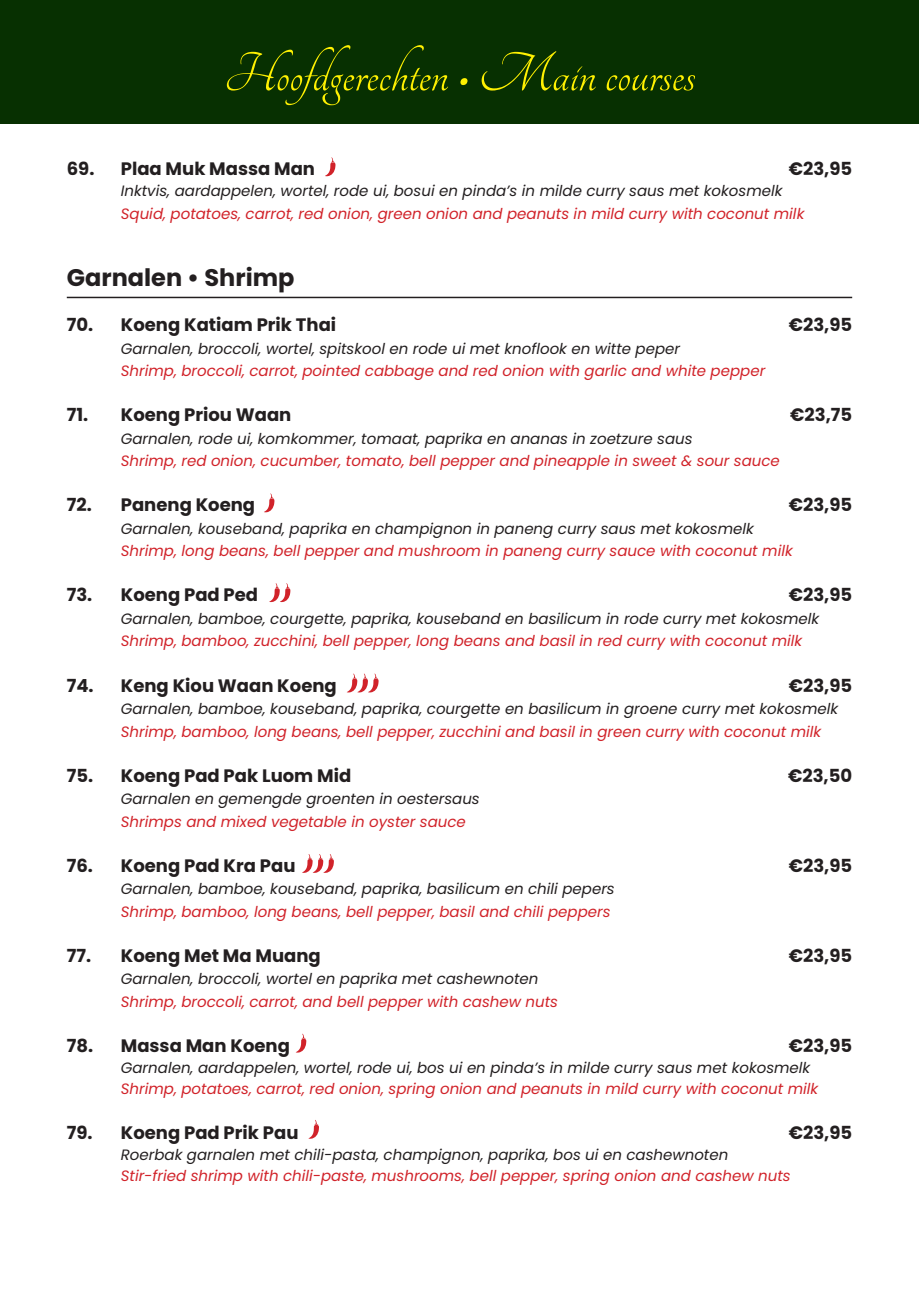
<style>
.page{position:relative;width:919px;height:1289px;background:#fff}
.page>*{position:absolute;margin:0;border:0;box-sizing:border-box;transform-origin:0 0}
.t1{font:60px "Tangerine";color:#fff101}
.t2{font:700 24px "Poppins";color:#231f20}
.Gerecht{font:700 18px "Poppins";color:#231f20}
.Gerecht-2{font:italic 15px/22.5px "Poppins";color:#d1232a}
.Gerecht-3{font:italic 15px "Poppins";color:#231f20}
.Wit_hoofdtekst{font:italic 15px "Poppins";color:#231f20}
.Rood_hoofdtekst{font:italic 15px "Poppins";color:#d1232a}
.Wit_hoofdtekst-2{font:italic 15px "Poppins";color:#d1232a}
.s1{color:#231f20}
</style>
<div class="page">
<div style="left:0;top:0;width:918px;height:123px;background:#073001"></div>
<svg style="left:325px;top:157px;width:10px;height:19px"></svg>
<hr style="left:67px;top:297px;width:785px;height:1px;background:#231f20">
<svg style="left:264px;top:493px;width:10px;height:19px"></svg>
<svg style="left:269px;top:583px;width:21px;height:19px"></svg>
<svg style="left:347px;top:673px;width:31px;height:19px"></svg>
<svg style="left:303px;top:854px;width:31px;height:18px"></svg>
<svg style="left:296px;top:1033px;width:10px;height:19px"></svg>
<svg style="left:309px;top:1120px;width:10px;height:18px"></svg>
<p class="t1" style="left:224px;top:45px;width:473px">Hoofdgerechten • Main courses</p>
<p class="Gerecht" style="left:67px;top:158px;width:250px">69. Plaa Muk Massa Man</p>
<p class="Gerecht" style="left:788px;top:158px;width:65px">€23,95</p>
<p class="Gerecht-2" style="left:121px;top:180px;width:685px"><span class="s1">Inktvis, aardappelen, wortel, rode ui, bosui en pinda’s in milde curry saus met kokosmelk<br></span>Squid, potatoes, carrot, red onion, green onion and peanuts in mild curry with coconut milk</p>
<p class="t2" style="left:67px;top:264px;width:229px">Garnalen • Shrimp</p>
<p class="Gerecht" style="left:67px;top:314px;width:271px">70. Koeng Katiam Prik Thai</p>
<p class="Gerecht" style="left:788px;top:314px;width:65px">€23,95</p>
<p class="Wit_hoofdtekst" style="left:121px;top:340px;width:560px">Garnalen, broccoli, wortel, spitskool en rode ui met knoflook en witte peper</p>
<p class="Rood_hoofdtekst" style="left:121px;top:362px;width:646px">Shrimp, broccoli, carrot, pointed cabbage and red onion with garlic and white pepper</p>
<p class="Gerecht" style="left:67px;top:404px;width:226px">71. Koeng Priou Waan</p>
<p class="Gerecht" style="left:790px;top:404px;width:63px">€23,75</p>
<p class="Wit_hoofdtekst" style="left:121px;top:430px;width:573px">Garnalen, rode ui, komkommer, tomaat, paprika en ananas in zoetzure saus</p>
<p class="Rood_hoofdtekst" style="left:121px;top:452px;width:660px">Shrimp, red onion, cucumber, tomato, bell pepper and pineapple in sweet &amp; sour sauce</p>
<p class="Gerecht" style="left:67px;top:494px;width:190px">72. Paneng Koeng</p>
<p class="Gerecht" style="left:788px;top:494px;width:65px">€23,95</p>
<p class="Gerecht-3" style="left:121px;top:520px;width:634px">Garnalen, kouseband, paprika en champignon in paneng curry saus met kokosmelk</p>
<p class="Gerecht-2" style="left:121px;top:540px;width:673px">Shrimp, long beans, bell pepper and mushroom in paneng curry sauce with coconut milk</p>
<p class="Gerecht" style="left:67px;top:584px;width:193px">73. Koeng Pad Ped</p>
<p class="Gerecht" style="left:788px;top:584px;width:65px">€23,95</p>
<p class="Gerecht-3" style="left:121px;top:610px;width:700px">Garnalen, bamboe, courgette, paprika, kouseband en basilicum in rode curry met kokosmelk</p>
<p class="Gerecht-2" style="left:121px;top:630px;width:683px">Shrimp, bamboo, zucchini, bell pepper, long beans and basil in red curry with coconut milk</p>
<p class="Gerecht" style="left:67px;top:674px;width:271px">74. Keng Kiou Waan Koeng</p>
<p class="Gerecht" style="left:788px;top:674px;width:65px">€23,95</p>
<p class="Gerecht-3" style="left:121px;top:700px;width:719px">Garnalen, bamboe, kouseband, paprika, courgette en basilicum in groene curry met kokosmelk</p>
<p class="Gerecht-2" style="left:121px;top:720px;width:702px">Shrimp, bamboo, long beans, bell pepper, zucchini and basil in green curry with coconut milk</p>
<p class="Gerecht" style="left:67px;top:764px;width:286px">75. Koeng Pad Pak Luom Mid</p>
<p class="Gerecht" style="left:788px;top:764px;width:66px">€23,50</p>
<p class="Gerecht-3" style="left:121px;top:790px;width:360px">Garnalen en gemengde groenten in oestersaus</p>
<p class="Rood_hoofdtekst" style="left:121px;top:812px;width:346px">Shrimps and mixed vegetable in oyster sauce</p>
<p class="Gerecht" style="left:67px;top:854px;width:230px">76. Koeng Pad Kra Pau</p>
<p class="Gerecht" style="left:788px;top:854px;width:65px">€23,95</p>
<p class="Wit_hoofdtekst" style="left:121px;top:880px;width:495px">Garnalen, bamboe, kouseband, paprika, basilicum en chili pepers</p>
<p class="Wit_hoofdtekst-2" style="left:121px;top:902px;width:491px">Shrimp, bamboo, long beans, bell pepper, basil and chili peppers</p>
<p class="Gerecht" style="left:67px;top:944px;width:255px">77. Koeng Met Ma Muang</p>
<p class="Gerecht" style="left:788px;top:944px;width:65px">€23,95</p>
<p class="Wit_hoofdtekst" style="left:121px;top:970px;width:419px">Garnalen, broccoli, wortel en paprika met cashewnoten</p>
<p class="Wit_hoofdtekst-2" style="left:121px;top:992px;width:439px">Shrimp, broccoli, carrot, and bell pepper with cashew nuts</p>
<p class="Gerecht" style="left:67px;top:1034px;width:225px">78. Massa Man Koeng</p>
<p class="Gerecht" style="left:788px;top:1034px;width:65px">€23,95</p>
<p class="Gerecht-3" style="left:121px;top:1058px;width:691px">Garnalen, aardappelen, wortel, rode ui, bos ui en pinda’s in milde curry saus met kokosmelk</p>
<p class="Rood_hoofdtekst" style="left:121px;top:1079px;width:699px">Shrimp, potatoes, carrot, red onion, spring onion and peanuts in mild curry with coconut milk</p>
<p class="Gerecht" style="left:67px;top:1121px;width:233px">79. Koeng Pad Prik Pau</p>
<p class="Gerecht" style="left:788px;top:1121px;width:65px">€23,95</p>
<p class="Wit_hoofdtekst" style="left:121px;top:1145px;width:609px">Roerbak garnalen met chili-pasta, champignon, paprika, bos ui en cashewnoten</p>
<p class="Gerecht-2" style="left:121px;top:1164px;width:671px">Stir-fried shrimp with chili-paste, mushrooms, bell pepper, spring onion and cashew nuts</p>
</div>
